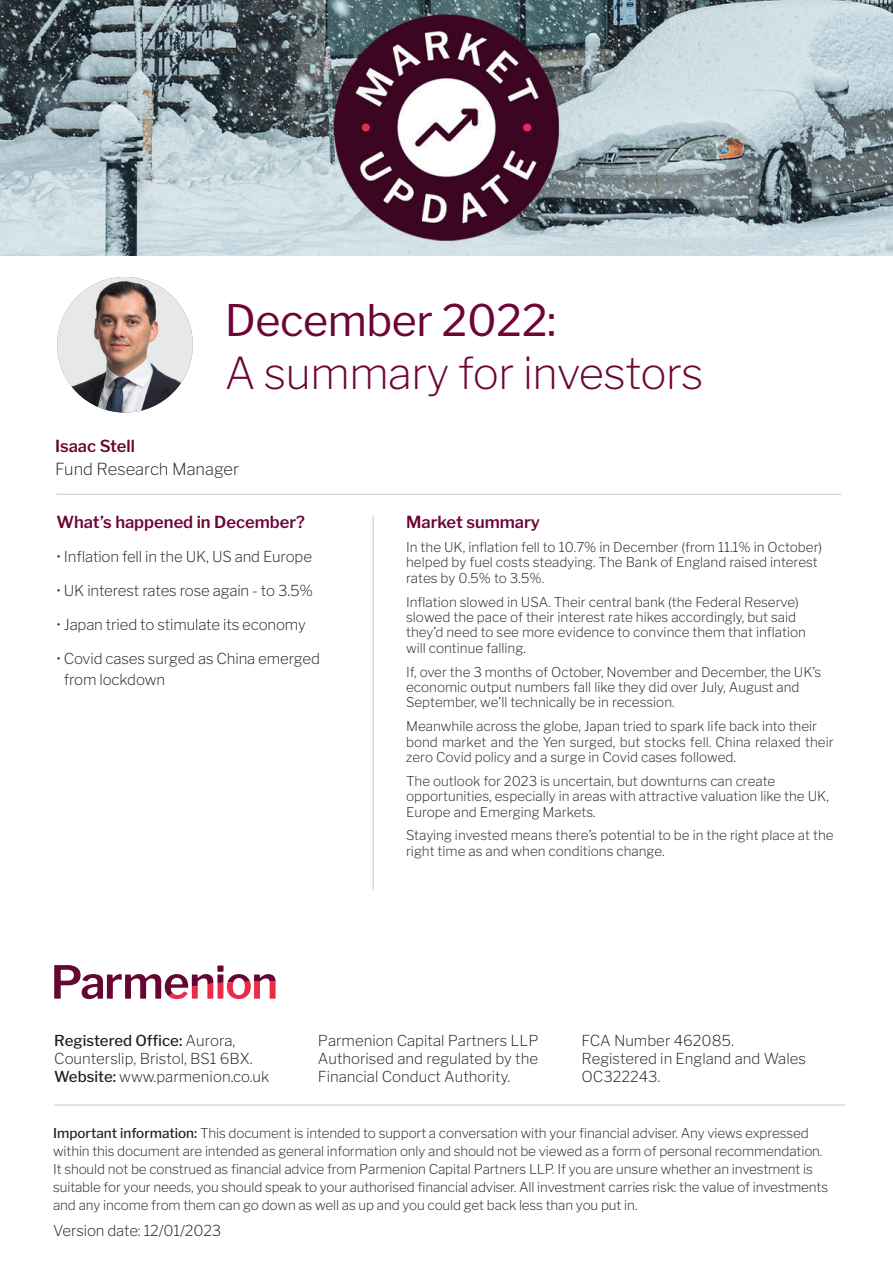
<style>
.page{position:relative;width:893px;height:1263px;background:#fff}
.page>*{position:absolute;margin:0;border:0;box-sizing:border-box;transform-origin:0 0}
.t1{font:200 43.8px "Libre Franklin";letter-spacing:-.01em;color:#6d0537}
.t2{font:43.2px "Libre Franklin";letter-spacing:-.01em;color:#6d0537}
.t3{font:600 16.5px "Libre Franklin";color:#6d0537}
.t4{font:200 16.5px "Libre Franklin";color:#231f20}
.t5{font:200 15px/18px "Libre Franklin";letter-spacing:-.01em;color:#231f20}
.t6{font:200 13.5px/15.5px "Libre Franklin";color:#231f20}
.s1{color:#700439}
.s2{font-weight:500}
</style>
<div class="page">
<hr style="left:57px;top:494px;width:784px;height:1px;background:#231f20">
<hr style="left:373px;top:515px;width:1px;height:374px;background:#231f20">
<hr style="left:54px;top:1105px;width:791px;height:1px;background:#231f20">
<svg style="left:54px;top:965px;width:222px;height:34px"></svg>
<img style="left:57px;top:277px;width:136px;height:136px;border-radius:68px">
<img style="left:0;top:0;width:893px;height:255px">
<h2 class="t2" style="left:225px;top:295px;width:333px">December 2022:</h2>
<h1 class="t1" style="left:225px;top:347px;width:480px">A summary for investors</h1>
<p class="t3" style="left:55px;top:436px;width:81px">Isaac Stell</p>
<p class="t4" style="left:55px;top:459px;width:186px">Fund Research Manager</p>
<p class="t3" style="left:56px;top:512px;width:250px">What’s happened in December?</p>
<p class="t5" style="left:56px;top:547px;width:257px"><span class="s1">•</span> Inflation fell in the UK, US and Europe</p>
<p class="t5" style="left:56px;top:581px;width:258px"><span class="s1">•</span> UK interest rates rose again - to 3.5%</p>
<p class="t5" style="left:56px;top:615px;width:251px"><span class="s1">•</span> Japan tried to stimulate its economy</p>
<p class="t5" style="left:64px;top:648px;width:258px;line-height:21px;text-indent:-7px"><span class="s1">•</span> Covid cases surged as China emerged from lockdown</p>
<p class="t3" style="left:406px;top:512px;width:135px">Market summary</p>
<p class="t6" style="left:406px;top:539px;width:418px">In the UK, inflation fell to 10.7% in December (from 11.1% in October) helped by fuel costs steadying. The Bank of England raised interest rates by 0.5% to 3.5%.</p>
<p class="t6" style="left:406px;top:594px;width:401px">Inflation slowed in USA. Their central bank (the Federal Reserve) slowed the pace of their interest rate hikes accordingly, but said they’d need to see more evidence to convince them that inflation will continue falling.</p>
<p class="t6" style="left:406px;top:664px;width:417px">If, over the 3 months of October, November and December, the UK’s economic output numbers fall like they did over July, August and<br>September, we’ll technically be in recession.</p>
<p class="t6" style="left:406px;top:718px;width:429px">Meanwhile across the globe, Japan tried to spark life back into their bond market and the Yen surged, but stocks fell. China relaxed their zero Covid policy and a surge in Covid cases followed.</p>
<p class="t6" style="left:406px;top:773px;width:424px">The outlook for 2023 is uncertain, but downturns can create opportunities, especially in areas with attractive valuation like the UK,<br>Europe and Emerging Markets.</p>
<p class="t6" style="left:406px;top:828px;width:429px">Staying invested means there’s potential to be in the right place at the right time as and when conditions change.</p>
<p class="t5" style="left:54px;top:1031px;width:217px"><span class="s2">Registered Office:</span> Aurora,<br>Counterslip, Bristol, BS1 6BX.<br><span class="s2">Website:</span> www.parmenion.co.uk</p>
<p class="t5" style="left:318px;top:1031px;width:222px;text-align:justify">Parmenion Capital Partners LLP Authorised and regulated by the Financial Conduct Authority.</p>
<p class="t5" style="left:581px;top:1031px;width:226px">FCA Number 462085.<br>Registered in England and Wales<br>OC322243.</p>
<p class="t6" style="left:53px;top:1124px;width:776px;line-height:18px"><span class="s2">Important information:</span> This document is intended to support a conversation with your financial adviser. Any views expressed within this document are intended as general information only and should not be viewed as a form of personal recommendation.<br>It should not be construed as financial advice from Parmenion Capital Partners LLP. If you are unsure whether an investment is suitable for your needs, you should speak to your authorised financial adviser. All investment carries risk: the value of investments and any income from them can go down as well as up and you could get back less than you put in.</p>
<p class="t5" style="left:53px;top:1222px;width:170px">Version date: 12/01/2023</p>
</div>
